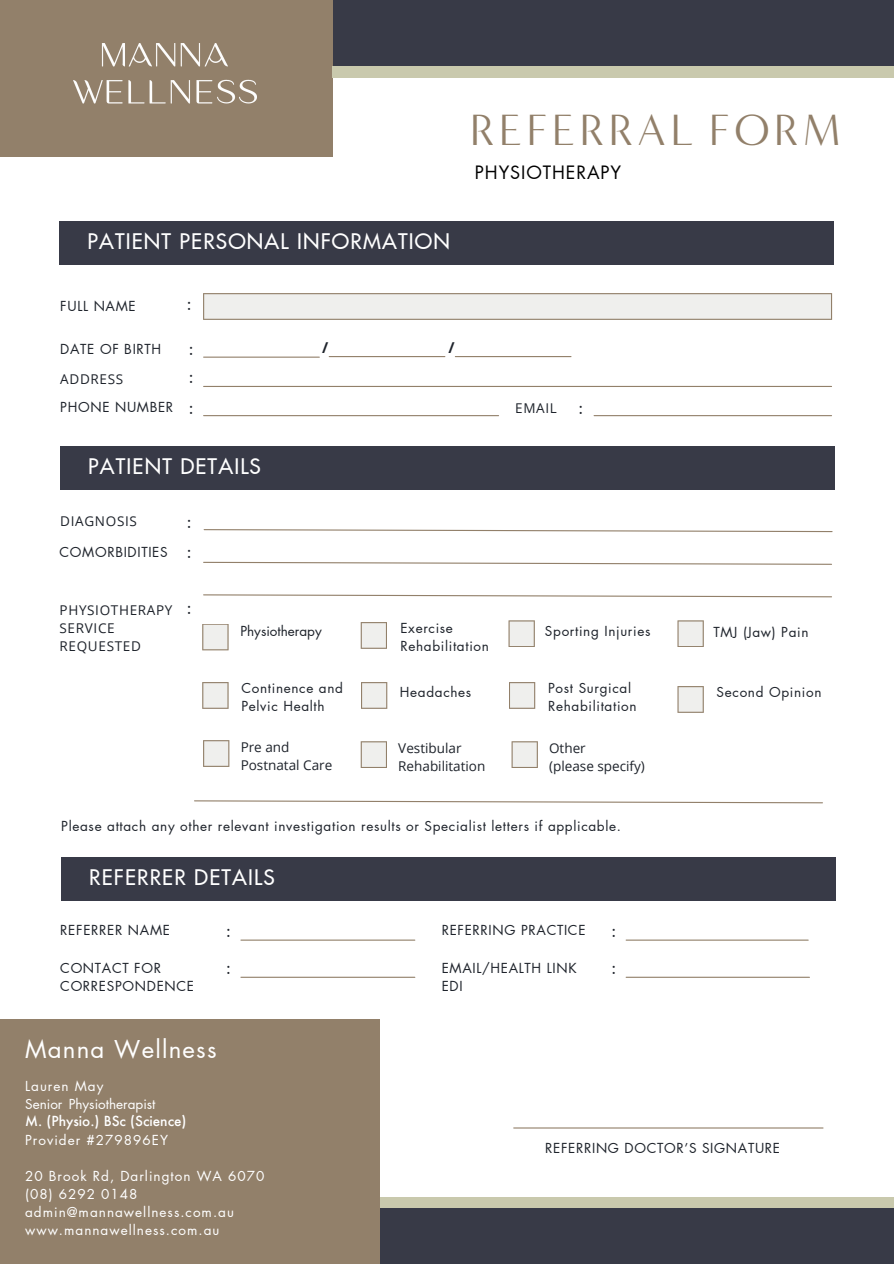
<style>
.page{position:relative;width:894px;height:1264px;background:#fff}
.page>*{position:absolute;margin:0;border:0;box-sizing:border-box;transform-origin:0 0}
.t1{font:45px "Minerva Modern";letter-spacing:.095em;color:#92806a}
.t2{font:24px "Futura LT Pro";letter-spacing:.05em;color:#fff}
.t3{font:500 21px "Futura LT Pro";letter-spacing:.055em;color:#fff}
.t4{font:18px "Futura LT Pro";letter-spacing:.05em;color:#000}
.t5{font:500 15px "Montserrat";color:#1e232b}
.t6{font:700 15px "Open Sans";color:#1e232b}
.t7{font:13.5px/18px "Futura LT Pro";letter-spacing:.05em;color:#1e232b}
.t8{font:13.5px/18px "Futura LT Pro";letter-spacing:.075em;color:#fff}
.t9{font:13.5px/18px "Open Sans";color:#1e232b}
.t10{font:13.5px/17.4px "Futura LT Pro";color:#fff}
.t11{font:13.5px/18px "Open Sans";letter-spacing:.05em;color:#1e232b}
.t12{font:13.5px "Futura LT Pro";color:#1e232b}
.s1{font-family:"Futura";font-weight:500}
</style>
<div class="page">
<div style="left:332px;top:0;width:561px;height:67px;background:#383a47"></div>
<div style="left:0;top:0;width:332px;height:157px;background:#92806a"></div>
<div style="left:0;top:1207px;width:893px;height:56px;background:#383a47"></div>
<div style="left:0;top:1196px;width:893px;height:11px;background:#c9c9ad"></div>
<div style="left:0;top:1018px;width:380px;height:245px;background:#92806a"></div>
<hr style="left:513px;top:1127px;width:309px;height:1px;background:#92806a">
<hr style="left:241px;top:939px;width:173px;height:1px;background:#92806a">
<hr style="left:626px;top:939px;width:182px;height:1px;background:#92806a">
<hr style="left:241px;top:976px;width:173px;height:1px;background:#92806a">
<hr style="left:626px;top:976px;width:183px;height:1px;background:#92806a">
<svg style="left:203px;top:529px;width:630px;height:3px"></svg>
<hr style="left:594px;top:415px;width:237px;height:1px;background:#92806a">
<hr style="left:203px;top:415px;width:295px;height:1px;background:#92806a">
<hr style="left:203px;top:386px;width:628px;height:1px;background:#92806a">
<hr style="left:203px;top:356px;width:116px;height:2px;background:#92806a">
<hr style="left:329px;top:356px;width:116px;height:1px;background:#92806a">
<hr style="left:455px;top:356px;width:116px;height:1px;background:#92806a">
<svg style="left:203px;top:293px;width:628px;height:27px;background:#e6e5e1"></svg>
<svg style="left:202px;top:682px;width:26px;height:27px"></svg>
<svg style="left:360px;top:622px;width:27px;height:27px"></svg>
<svg style="left:202px;top:624px;width:26px;height:26px"></svg>
<div style="left:60px;top:222px;width:23px;height:43px;background:#383a47"></div>
<div style="left:72px;top:222px;width:761px;height:43px;background:#383a47"></div>
<div style="left:60px;top:446px;width:24px;height:44px;background:#383a47"></div>
<div style="left:73px;top:446px;width:761px;height:44px;background:#383a47"></div>
<svg style="left:203px;top:561px;width:629px;height:4px"></svg>
<svg style="left:203px;top:594px;width:629px;height:4px"></svg>
<svg style="left:203px;top:740px;width:26px;height:27px"></svg>
<svg style="left:194px;top:800px;width:629px;height:4px"></svg>
<div style="left:332px;top:66px;width:561px;height:11px;background:#c9c9ad"></div>
<div style="left:61px;top:857px;width:24px;height:43px;background:#383a47"></div>
<div style="left:74px;top:857px;width:761px;height:43px;background:#383a47"></div>
<svg style="left:361px;top:682px;width:26px;height:27px"></svg>
<svg style="left:508px;top:620px;width:26px;height:27px"></svg>
<svg style="left:509px;top:682px;width:26px;height:27px"></svg>
<svg style="left:677px;top:620px;width:26px;height:27px"></svg>
<svg style="left:677px;top:686px;width:26px;height:27px"></svg>
<svg style="left:360px;top:741px;width:27px;height:27px"></svg>
<img style="left:74px;top:44px;width:182px;height:60px">
<svg style="left:511px;top:741px;width:26px;height:27px"></svg>
<p class="t1" style="left:469px;top:103px;width:372px">REFERRAL FORM</p>
<p class="t3" style="left:87px;top:232px;width:364px">PATIENT PERSONAL INFORMATION</p>
<p class="t7" style="left:60px;top:297px;width:77px">FULL NAME</p>
<p class="t7" style="left:60px;top:340px;width:102px">DATE OF BIRTH</p>
<p class="t11" style="left:60px;top:370px;width:64px">ADDRESS</p>
<p class="t7" style="left:60px;top:399px;width:114px">PHONE NUMBER</p>
<p class="t5" style="left:187px;top:295px;width:5px">:</p>
<p class="t5" style="left:189px;top:341px;width:5px">:</p>
<p class="t6" style="left:322px;top:337px;width:8px">/</p>
<p class="t6" style="left:448px;top:337px;width:8px">/</p>
<p class="t5" style="left:189px;top:368px;width:5px">:</p>
<p class="t5" style="left:189px;top:399px;width:5px">:</p>
<p class="t3" style="left:88px;top:456px;width:174px">PATIENT DETAILS</p>
<p class="t11" style="left:60px;top:511px;width:78px">DIAGNOSIS</p>
<p class="t5" style="left:187px;top:513px;width:5px">:</p>
<p class="t7" style="left:60px;top:543px;width:110px">COMORBIDITIES</p>
<p class="t5" style="left:187px;top:543px;width:5px">:</p>
<p class="t4" style="left:475px;top:164px;width:148px">PHYSIOTHERAPY</p>
<p class="t9" style="left:515px;top:399px;width:43px">EMAIL</p>
<p class="t5" style="left:579px;top:399px;width:5px">:</p>
<p class="t11" style="left:60px;top:601px;width:114px">PHYSIOTHERAPY<br>SERVICE<br>REQUESTED</p>
<p class="t5" style="left:187px;top:599px;width:5px">:</p>
<p class="t12" style="left:240px;top:625px;width:83px">Physiotherapy</p>
<p class="t7" style="left:400px;top:619px;width:90px">Exercise<br>Rehabilitation</p>
<p class="t7" style="left:241px;top:679px;width:103px">Continence and<br>Pelvic Health</p>
<p class="t7" style="left:400px;top:683px;width:73px">Headaches</p>
<p class="t7" style="left:545px;top:622px;width:107px">Sporting Injuries</p>
<p class="t7" style="left:548px;top:679px;width:90px">Post Surgical<br>Rehabilitation</p>
<p class="t9" style="left:240px;top:738px;width:93px">Pre and<br>Postnatal Care</p>
<p class="t9" style="left:398px;top:739px;width:89px">Vestibular<br>Rehabilitation</p>
<p class="t9" style="left:549px;top:739px;width:38px">Other</p>
<p class="t9" style="left:549px;top:757px;width:97px">(please specify)</p>
<p class="t7" style="left:61px;top:817px;width:561px">Please attach any other relevant investigation results or Specialist letters if applicable.</p>
<p class="t3" style="left:89px;top:867px;width:187px">REFERRER DETAILS</p>
<p class="t7" style="left:60px;top:922px;width:111px">REFERRER NAME</p>
<p class="t7" style="left:441px;top:922px;width:145px">REFERRING PRACTICE</p>
<p class="t7" style="left:60px;top:959px;width:135px">CONTACT FOR<br>CORRESPONDENCE</p>
<p class="t7" style="left:441px;top:959px;width:136px">EMAIL/HEALTH LINK<br>EDI</p>
<p class="t5" style="left:227px;top:922px;width:5px">:</p>
<p class="t5" style="left:612px;top:922px;width:5px">:</p>
<p class="t5" style="left:227px;top:959px;width:5px">:</p>
<p class="t5" style="left:612px;top:959px;width:5px">:</p>
<p class="t7" style="left:713px;top:623px;width:97px">TMJ (Jaw) Pain</p>
<p class="t7" style="left:716px;top:683px;width:106px">Second Opinion</p>
<p class="t2" style="left:25px;top:1038px;width:193px">Manna Wellness</p>
<p class="t10" style="left:25px;top:1078px;width:163px">Lauren May<br>Senior Physiotherapist<br><span class="s1">M. (Physio.) BSc (Science)</span></p>
<p class="t8" style="left:25px;top:1131px;width:144px">Provider #279896EY</p>
<p class="t8" style="left:25px;top:1167px;width:241px">20 Brook Rd, Darlington WA 6070 (08) 6292 0148 admin@mannawellness.com.au www.mannawellness.com.au</p>
<p class="t7" style="left:545px;top:1139px;width:236px">REFERRING DOCTOR’S SIGNATURE</p>
</div>
